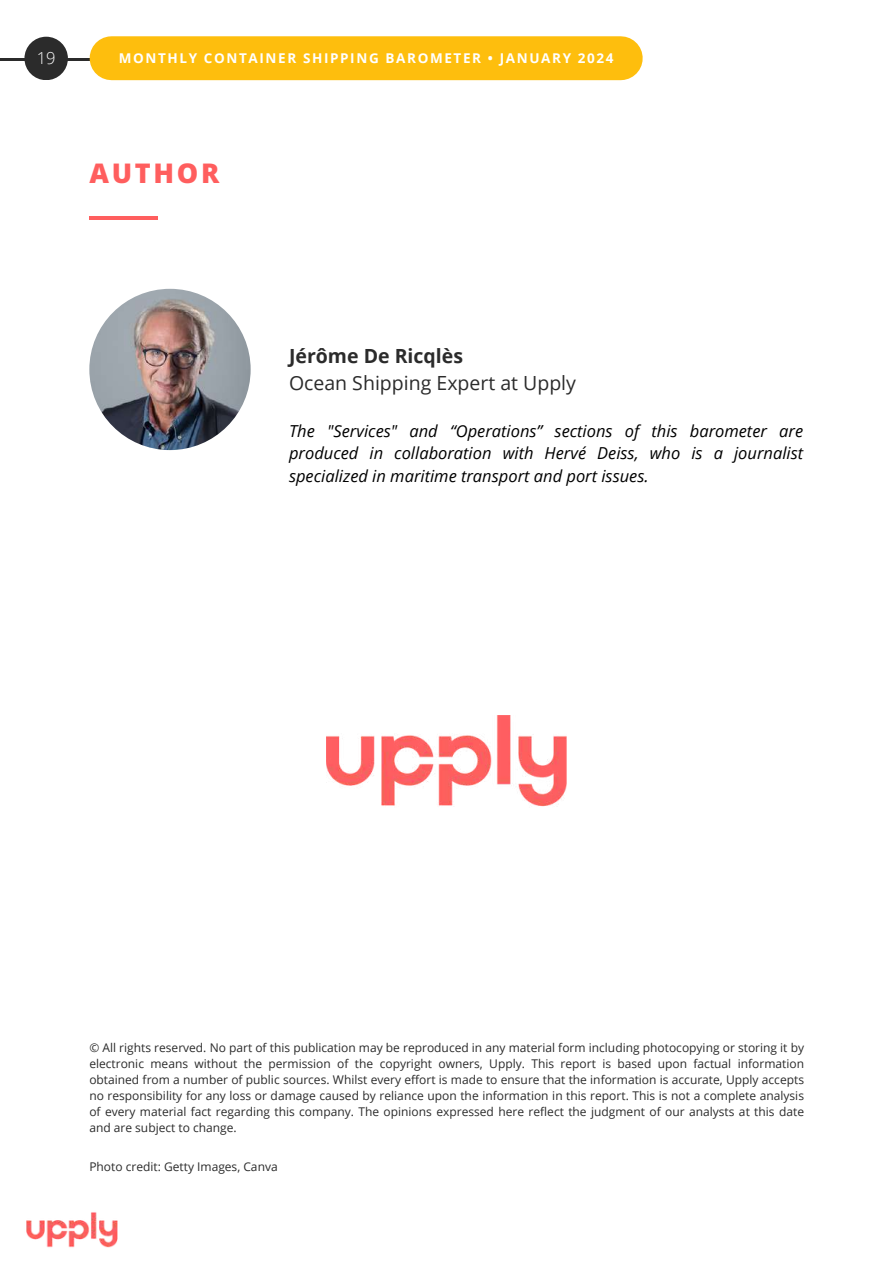
<style>
.page{position:relative;width:893px;height:1264px;background:#fff}
.page>*{position:absolute;margin:0;border:0;box-sizing:border-box;transform-origin:0 0}
.t1{font:800 27px "Open Sans";letter-spacing:.1em;color:#ff5e5e}
.t2{font:19.5px "Open Sans";color:#2b2b2b}
.t3{font:700 19.5px "Open Sans";color:#2b2b2b}
.t4{font:italic 16.5px/22.5px "Open Sans";color:#000;text-align:justify}
.t5{font:300 16.5px "Open Sans";color:#fff}
.t6{font:700 13.5px "Open Sans";letter-spacing:.12em;color:#fff}
.t7{font:12px/16px "Open Sans";color:#2b2b2b;text-align:justify}
</style>
<div class="page">
<img style="left:26px;top:1212px;width:92px;height:36px">
<hr style="left:0;top:58px;width:119px;height:3px;background:#2b2b2b">
<div style="left:24px;top:37px;width:44px;height:43px;background:#2b2b2b;border-radius:50%"></div>
<hr style="left:89px;top:216px;width:68px;height:4px;background:#ff5e5e">
<img style="left:326px;top:715px;width:241px;height:92px">
<div style="left:112px;top:36px;width:508px;height:44px;background:#febe0d"></div>
<img style="left:89px;top:289px;width:161px;height:161px;border-radius:50%">
<h3 class="t5" style="left:37px;top:46px;width:20px">19</h3>
<p class="t6" style="left:119px;top:48px;width:496px">MONTHLY CONTAINER SHIPPING BAROMETER • JANUARY 2024</p>
<h1 class="t1" style="left:89px;top:154px;width:131px">AUTHOR</h1>
<h2 class="t3" style="left:289px;top:342px;width:175px">Jérôme De Ricqlès</h2>
<h2 class="t2" style="left:289px;top:369px;width:288px">Ocean Shipping Expert at Upply</h2>
<h3 class="t4" style="left:289px;top:419px;width:515px">The "Services" and “Operations” sections of this barometer are produced in collaboration with Hervé Deiss, who is a journalist specialized in maritime transport and port issues.</h3>
<p class="t7" style="left:89px;top:1039px;width:716px">© All rights reserved. No part of this publication may be reproduced in any material form including photocopying or storing it by electronic means without the permission of the copyright owners, Upply. This report is based upon factual information obtained from a number of public sources. Whilst every effort is made to ensure that the information is accurate, Upply accepts no responsibility for any loss or damage caused by reliance upon the information in this report. This is not a complete analysis of every material fact regarding this company. The opinions expressed here reflect the judgment of our analysts at this date and are subject to change.</p>
<p class="t7" style="left:89px;top:1158px;width:190px">Photo credit: Getty Images, Canva</p>
</div>
